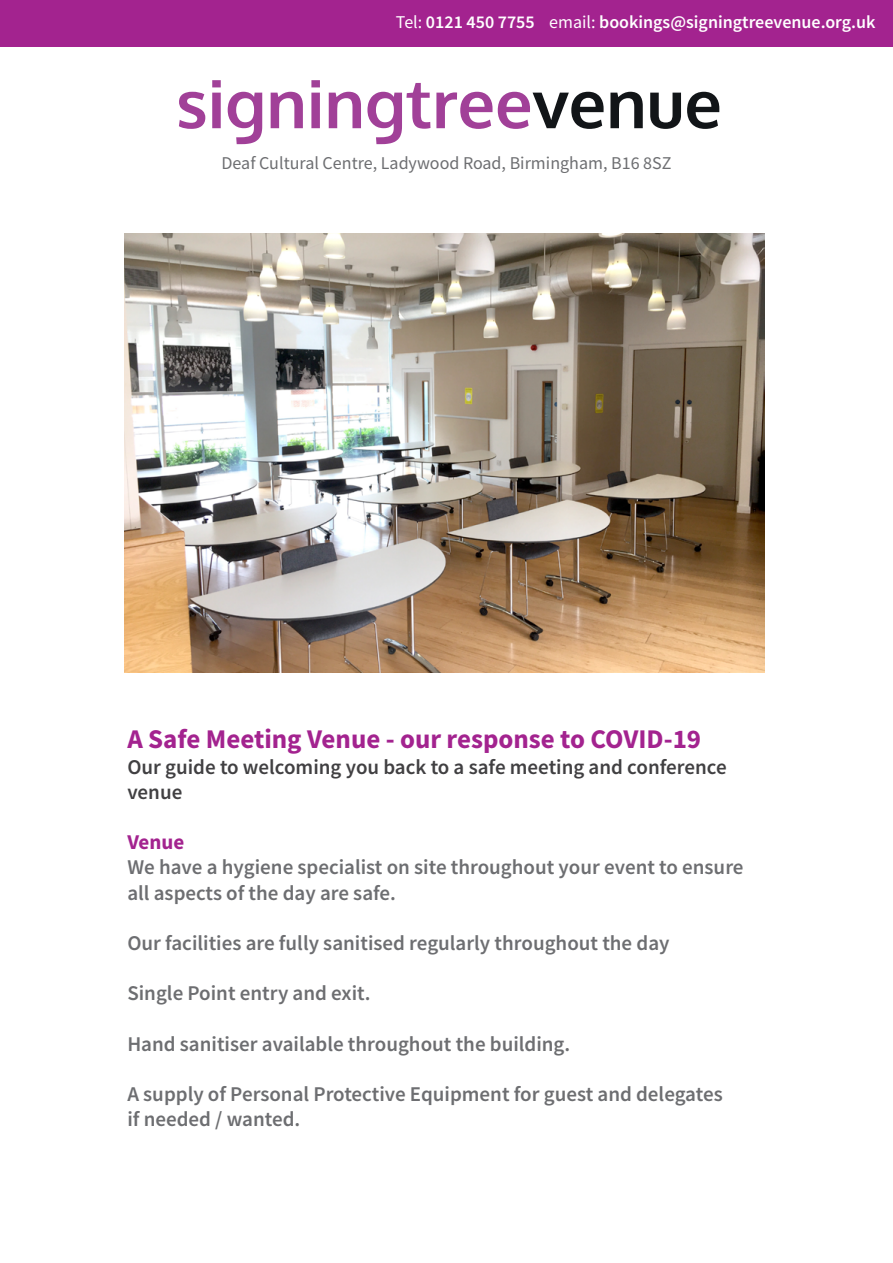
<style>
.page{position:relative;width:893px;height:1263px;background:#fff}
.page>*{position:absolute;margin:0;border:0;box-sizing:border-box;transform-origin:0 0}
.t1{font:700 66.3px "Oxygen";color:#a14098}
.t2{font:700 27px "Source Sans Pro";color:#a3238f}
.t3{font:600 21px/25.2px "Source Sans Pro";color:#6d6e71}
.t4{font:600 21px/25.2px "Source Sans Pro";color:#414042}
.t5{font:700 21px "Source Sans Pro";color:#a3238f}
.t6{font:600 18px "Source Sans Pro";color:#fff}
.t7{font:18px "Source Sans Pro";color:#6d6e71}
.s1{font-weight:400}
.s2{color:#121518}
</style>
<div class="page">
<div style="left:0;top:0;width:893px;height:47px;background:#a3238f"></div>
<img style="left:125px;top:234px;width:639px;height:438px">
<p class="t6" style="left:396px;top:11px;width:481px"><span class="s1">Tel:</span> 0121 450 7755 <span class="s1">email:</span> bookings@signingtreevenue.org.uk</p>
<h1 class="t1" style="left:176px;top:63px;width:548px">signingtree<span class="s2">venue</span></h1>
<p class="t7" style="left:221px;top:151px;width:451px">Deaf Cultural Centre, Ladywood Road, Birmingham, B16 8SZ</p>
<p class="t2" style="left:127px;top:721px;width:575px">A Safe Meeting Venue - our response to COVID-19</p>
<p class="t4" style="left:127px;top:754px;width:601px">Our guide to welcoming you back to a safe meeting and conference venue</p>
<p class="t5" style="left:127px;top:828px;width:58px">Venue</p>
<p class="t3" style="left:127px;top:855px;width:618px">We have a hygiene specialist on site throughout your event to ensure all aspects of the day are safe.</p>
<p class="t3" style="left:127px;top:930px;width:544px">Our facilities are fully sanitised regularly throughout the day</p>
<p class="t3" style="left:127px;top:981px;width:245px">Single Point entry and exit.</p>
<p class="t3" style="left:127px;top:1031px;width:444px">Hand sanitiser available throughout the building.</p>
<p class="t3" style="left:127px;top:1081px;width:597px">A supply of Personal Protective Equipment for guest and delegates if needed / wanted.</p>
</div>
